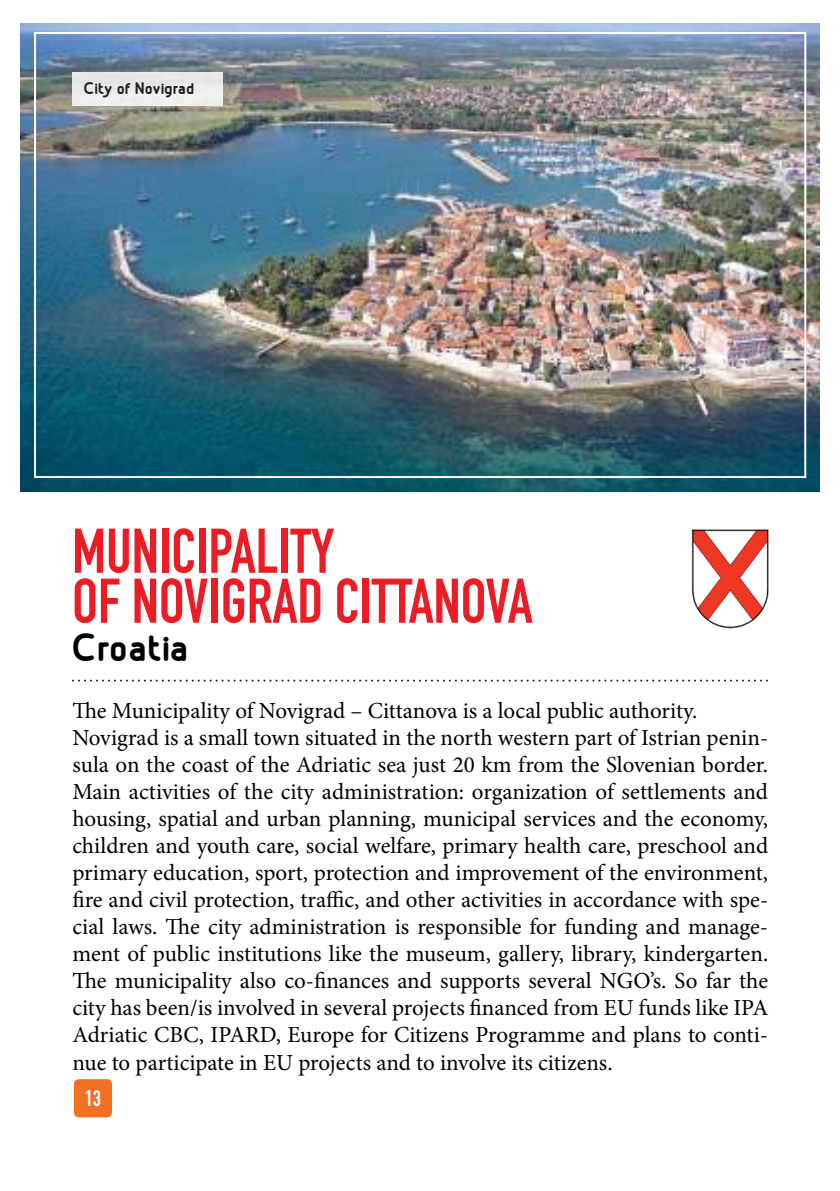
<style>
.page{position:relative;width:840px;height:1191px;background:#fff}
.page>*{position:absolute;margin:0;border:0;box-sizing:border-box;transform-origin:0 0}
.t1{font:62px/50px "DIN Engschrift Std";color:#ed1c24}
.t2{font:700 42px "Designio";color:#000}
.t3{font:23px/27px "Minion Pro";color:#000}
.t4{font:22px "DIN Engschrift Std";color:#fff}
.t5{font:700 18px "Designio";color:#241f1f}
</style>
<div class="page">
<img style="left:20px;top:23px;width:799px;height:469px">
<img style="left:34px;top:32px;width:771px;height:446px">
<img style="left:691px;top:529px;width:78px;height:100px">
<div style="left:74px;top:1079px;width:38px;height:38px;background:#f36f21;border-radius:5px"></div>
<div style="left:72px;top:72px;width:150px;height:33px;background:#eaeae9"></div>
<svg style="left:72px;top:679px;width:695px;height:2px"></svg>
<p class="t5" style="left:84px;top:79px;width:112px">City of novigrad</p>
<h1 class="t1" style="left:72px;top:526px;width:462px">MUNICIPALITY<br>OF NOVIGRAD CITTANOVA</h1>
<h2 class="t2" style="left:72px;top:624px;width:118px">Croatia</h2>
<p class="t3" style="left:72px;top:697px;width:697px">The Municipality of Novigrad – Cittanova is a local public authority.<br>Novigrad is a small town situated in the north western part of Istrian penin&shy;sula on the coast of the Adriatic sea just 20 km from the Slovenian border.<br>Main activities of the city administration: organization of settlements and housing, spatial and urban planning, municipal services and the economy, children and youth care, social welfare, primary health care, preschool and primary education, sport, protection and improvement of the environment, fire and civil protection, traffic, and other activities in accordance with spe&shy;cial laws. The city administration is responsible for funding and manage&shy;ment of public institutions like the museum, gallery, library, kindergarten.<br>The municipality also co-finances and supports several NGO’s. So far the city has been/is involved in several projects financed from EU funds like IPA Adriatic CBC, IPARD, Europe for Citizens Programme and plans to conti&shy;nue to participate in EU projects and to involve its citizens.</p>
<p class="t4" style="left:85px;top:1085px;width:18px">13</p>
</div>
